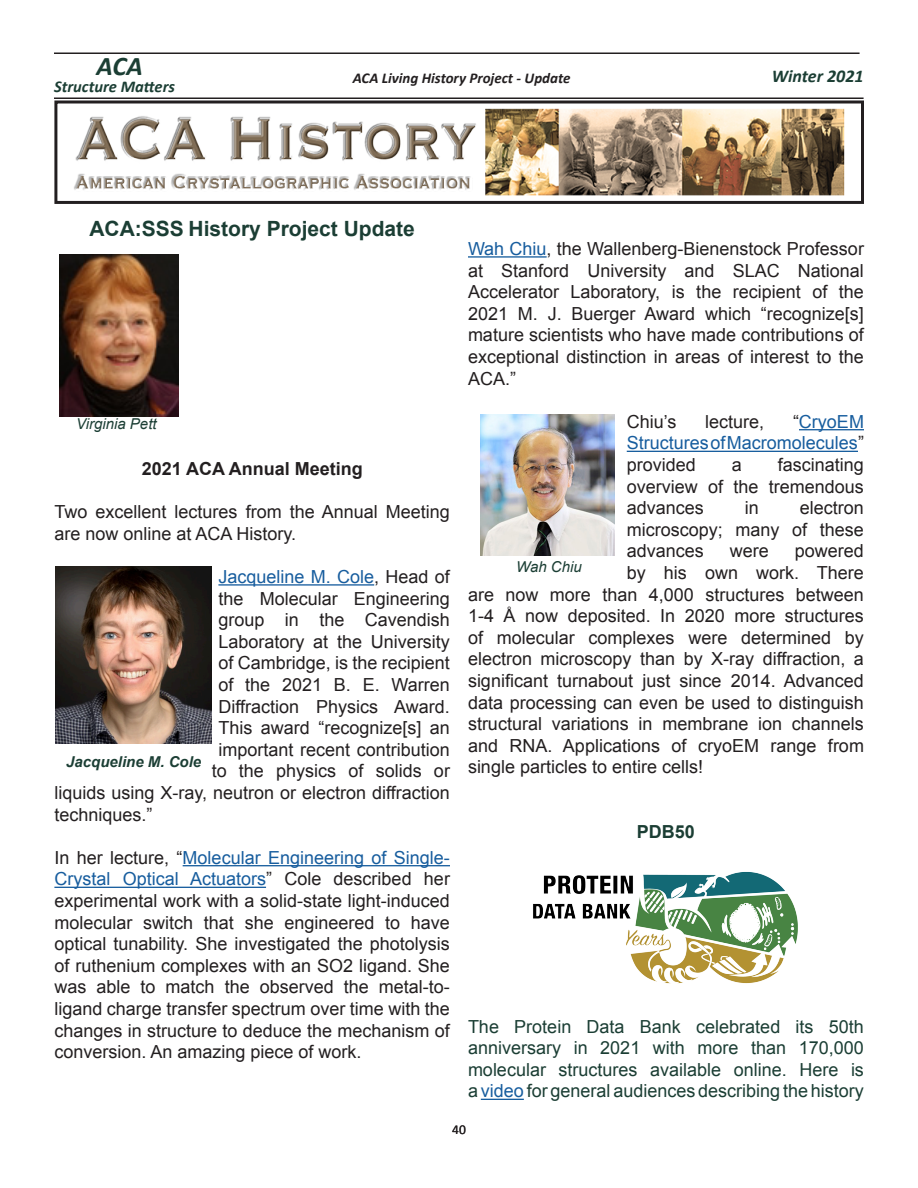
<style>
.page{position:relative;width:918px;height:1188px;background:#fff}
.page>*{position:absolute;margin:0;border:0;box-sizing:border-box;transform-origin:0 0}
.t1{font:italic 700 27px "Calibri";color:#1b3e34}
.t2{font:700 21px "Arial";color:#1b3e34}
.t3{font:18px/21.6px "Arial";color:#231f20;text-align:justify}
.t4{font:18px/21.6px "Arial";color:#1b3e34;text-align:justify}
.t5{font:18px/21.6px "Arial";color:#175d9e;text-align:justify}
.t6{font:700 18px "Arial";color:#231f20}
.t7{font:italic 700 18px "Calibri";color:#1b3e34}
.t8{font:700 18px "Arial";color:#1b3e34}
.t9{font:italic 700 16.5px "Calibri";color:#1b3e34}
.t10{font:italic 700 15px "Calibri";color:#231f20}
.t11{font:italic 15px "Arial";color:#1b3e34}
.t12{font:italic 700 15px "Arial";color:#1b3e34}
.t13{font:13.5px "Calibri";color:#231f20}
.s1{color:#231f20}
.s2{color:#175d9e}
</style>
<div class="page">
<hr style="left:54px;top:98px;width:810px;height:1px;background:#231f20">
<hr style="left:54px;top:52px;width:806px;height:2px;background:#231f20">
<hr style="left:218px;top:584px;width:156px;height:2px;background:#175d9e">
<hr style="left:183px;top:865px;width:267px;height:1px;background:#175d9e">
<hr style="left:54px;top:887px;width:212px;height:1px;background:#175d9e">
<hr style="left:468px;top:256px;width:79px;height:2px;background:#175d9e">
<hr style="left:799px;top:429px;width:65px;height:1px;background:#175d9e">
<hr style="left:627px;top:451px;width:231px;height:1px;background:#175d9e">
<hr style="left:481px;top:1099px;width:43px;height:1px;background:#175d9e">
<img style="left:74px;top:108px;width:771px;height:88px">
<div style="left:54px;top:100px;width:810px;height:104px;border:3px solid #231f20"></div>
<img style="left:60px;top:254px;width:119px;height:162px">
<img style="left:56px;top:567px;width:156px;height:177px">
<img style="left:480px;top:415px;width:135px;height:140px">
<img style="left:533px;top:872px;width:265px;height:112px">
<h1 class="t1" style="left:97px;top:49px;width:48px">ACA</h1>
<p class="t9" style="left:54px;top:76px;width:122px">Structure Matters</p>
<p class="t10" style="left:353px;top:68px;width:219px">ACA Living History Project - Update</p>
<p class="t7" style="left:772px;top:65px;width:93px">Winter 2021</p>
<p class="t2" style="left:89px;top:214px;width:327px">ACA:SSS History Project Update</p>
<p class="t11" style="left:76px;top:414px;width:82px">Virginia Pett</p>
<p class="t6" style="left:142px;top:457px;width:223px">2021 ACA Annual Meeting</p>
<p class="t3" style="left:54px;top:501px;width:397px">Two excellent lectures from the Annual Meeting are now online at ACA History.</p>
<p class="t5" style="left:218px;top:566px;width:233px">Jacqueline M. Cole<span class="s1">, Head of</span></p>
<p class="t3" style="left:218px;top:588px;width:233px">the Molecular Engineering</p>
<p class="t3" style="left:218px;top:609px;width:233px">group in the Cavendish</p>
<p class="t3" style="left:218px;top:631px;width:233px">Laboratory at the University</p>
<p class="t3" style="left:218px;top:652px;width:233px">of Cambridge, is the recipient</p>
<p class="t3" style="left:218px;top:674px;width:233px">of the 2021 B. E. Warren</p>
<p class="t3" style="left:218px;top:696px;width:233px">Diffraction Physics Award.</p>
<p class="t3" style="left:218px;top:717px;width:233px">This award “recognize[s] an</p>
<p class="t3" style="left:218px;top:739px;width:233px">important recent contribution</p>
<p class="t3" style="left:212px;top:760px;width:240px">to the physics of solids or</p>
<p class="t3" style="left:54px;top:782px;width:397px">liquids using X-ray, neutron or electron diffraction</p>
<p class="t3" style="left:54px;top:804px;width:100px">techniques.”</p>
<p class="t3" style="left:54px;top:847px;width:397px">In her lecture, “<span class="s2">Molecular Engineering of Single-Crystal Optical Actuators</span>” Cole described her experimental work with a solid-state light-induced molecular switch that she engineered to have optical tunability. She investigated the photolysis of ruthenium complexes with an SO2 ligand. She was able to match the observed the metal-to&shy;ligand charge transfer spectrum over time with the changes in structure to deduce the mechanism of conversion. An amazing piece of work.</p>
<p class="t12" style="left:66px;top:752px;width:137px">Jacqueline M. Cole</p>
<p class="t3" style="left:468px;top:238px;width:397px"><span class="s2">Wah Chiu</span>, the Wallenberg-Bienenstock Professor at Stanford University and SLAC National Accelerator Laboratory, is the recipient of the 2021 M. J. Buerger Award which “recognize[s] mature scientists who have made contributions of exceptional distinction in areas of interest to the ACA.”</p>
<p class="t3" style="left:627px;top:411px;width:51px">Chiu’s</p>
<p class="t3" style="left:705px;top:411px;width:61px">lecture,</p>
<p class="t5" style="left:627px;top:411px;width:239px;text-indent:166px"><span class="s1">“</span>CryoEM Structures of Macromolecules<span class="s1">” provided</span></p>
<p class="t3" style="left:627px;top:454px;width:239px;text-indent:151px">fascinating overview of the tremendous advances</p>
<p class="t3" style="left:732px;top:454px;width:12px">a</p>
<p class="t3" style="left:627px;top:497px;width:239px;text-indent:173px">electron microscopy; many of these advances</p>
<p class="t3" style="left:745px;top:497px;width:16px">in</p>
<p class="t3" style="left:730px;top:540px;width:41px">were</p>
<p class="t3" style="left:795px;top:540px;width:71px">powered</p>
<p class="t3" style="left:627px;top:562px;width:239px">by his own work. There</p>
<p class="t3" style="left:468px;top:584px;width:397px">are now more than 4,000 structures between</p>
<p class="t3" style="left:468px;top:605px;width:397px">1-4 Å now deposited. In 2020 more structures</p>
<p class="t3" style="left:468px;top:627px;width:397px">of molecular complexes were determined by</p>
<p class="t3" style="left:468px;top:648px;width:397px">electron microscopy than by X-ray diffraction, a</p>
<p class="t3" style="left:468px;top:670px;width:397px">significant turnabout just since 2014. Advanced</p>
<p class="t3" style="left:468px;top:692px;width:397px">data processing can even be used to distinguish</p>
<p class="t3" style="left:468px;top:713px;width:397px">structural variations in membrane ion channels</p>
<p class="t3" style="left:468px;top:735px;width:397px">and RNA. Applications of cryoEM range from</p>
<p class="t3" style="left:468px;top:756px;width:237px">single particles to entire cells!</p>
<p class="t11" style="left:516px;top:557px;width:67px">Wah Chiu</p>
<p class="t8" style="left:637px;top:820px;width:60px">PDB50</p>
<p class="t4" style="left:468px;top:1016px;width:397px">The Protein Data Bank celebrated its 50th anniversary in 2021 with more than 170,000 molecular structures available online. Here is a <span class="s2">video</span> for general audiences describing the history</p>
<p class="t13" style="left:452px;top:1121px;width:15px">40</p>
</div>
